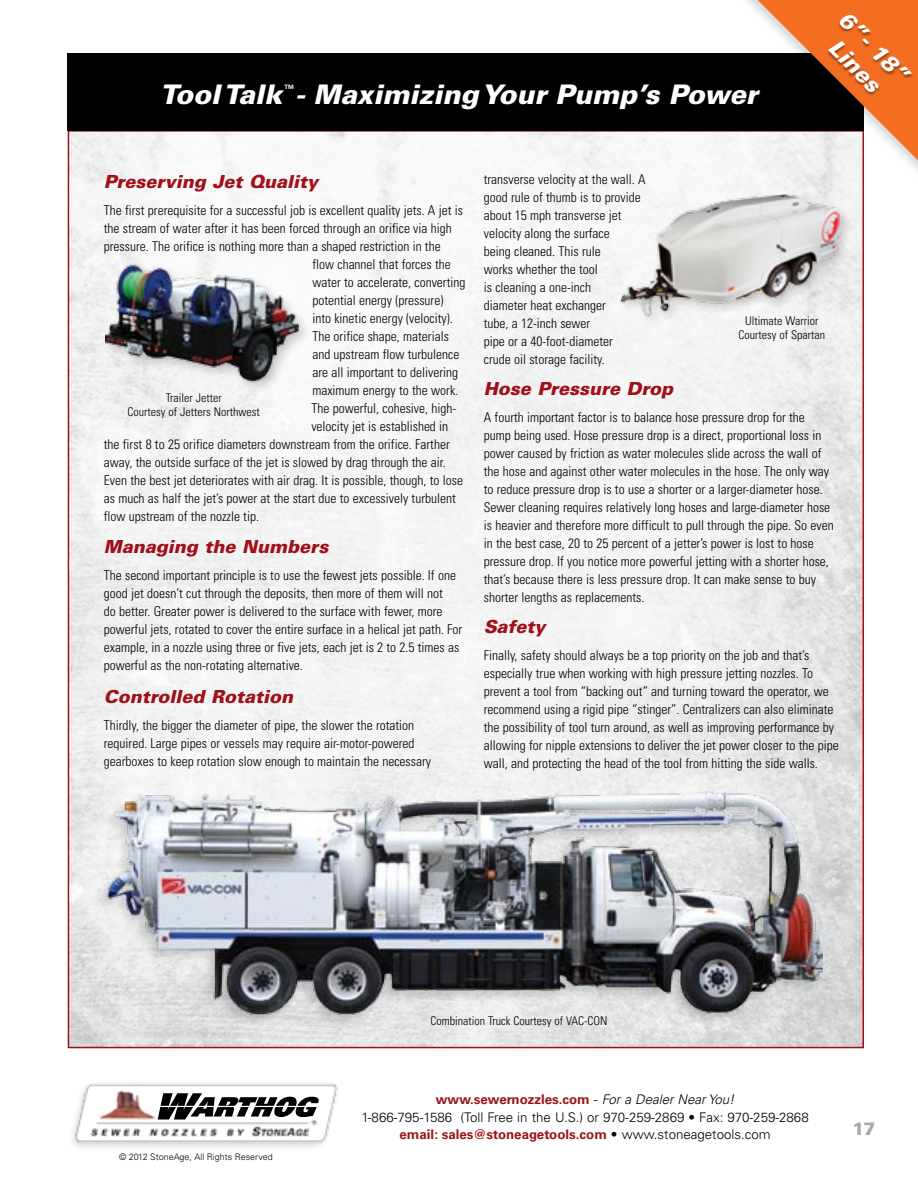
<style>
.page{position:relative;width:918px;height:1188px;background:#fff}
.page>*{position:absolute;margin:0;border:0;box-sizing:border-box;transform-origin:0 0}
.t1{font:italic 900 27px "Univers LT Std";color:#fff}
.t2{font:italic 900 22.5px/27px "Univers LT Std";color:#fff;text-align:center}
.t3{font:italic 900 18px "Univers LT Std";color:#a10f18}
.t4{font:900 18px "Univers LT Std";color:#a7a9ac}
.t5{font:300 condensed 13.5px/18px "Univers LT Std";color:#000}
.t6{font:300 13.35px/17.7px "Univers LT Std";color:#000;text-align:center}
.t7{font:300 condensed 12px/13.5px "Univers LT Std";color:#000;text-align:center}
.t8{font:300 9px "Univers LT Std";color:#000}
.t9{font:700 6px "Univers LT Std";color:#fff}
.s1{font-weight:700;color:#991418}
.s2{font-style:italic}
</style>
<div class="page">
<div style="left:68px;top:53px;width:796px;height:78px;background:#000"></div>
<div style="left:100px;top:260px;width:213px;height:134px;background:#000;opacity:.2"></div>
<img style="left:105px;top:261px;width:194px;height:121px">
<div style="left:616px;top:190px;width:238px;height:139px;background:#000;opacity:.2"></div>
<img style="left:618px;top:192px;width:222px;height:124px">
<img style="left:72px;top:1083px;width:266px;height:64px">
<svg style="left:158px;top:1093px;width:162px;height:27px"></svg>
<div style="left:94px;top:790px;width:730px;height:238px;background:#000;opacity:.15"></div>
<img style="left:101px;top:791px;width:721px;height:234px">
<div style="left:733px;top:0;width:185px;height:188px;background:#000;opacity:.15"></div>
<svg style="left:758px;top:0;width:160px;height:160px"></svg>
<div style="left:826px;top:15px;width:88px;height:80px;background:#000;opacity:.4"></div>
<h1 class="t1" style="left:160px;top:78px;width:123px">Tool Talk</h1>
<p class="t9" style="left:284px;top:84px;width:11px">TM</p>
<h1 class="t1" style="left:295px;top:78px;width:466px">- Maximizing Your Pump’s Power</h1>
<h2 class="t2" style="left:852px;top:6px;width:91px;rotate:45deg">6”- 18”<br>Lines</h2>
<h3 class="t3" style="left:104px;top:170px;width:216px">Preserving Jet Quality</h3>
<p class="t5" style="left:104px;top:201px;width:361px">The first prerequisite for a successful job is excellent quality jets. A jet is</p>
<p class="t5" style="left:104px;top:219px;width:349px">the stream of water after it has been forced through an orifice via high</p>
<p class="t5" style="left:104px;top:237px;width:338px">pressure. The orifice is nothing more than a shaped restriction in the</p>
<p class="t5" style="left:312px;top:255px;width:140px">flow channel that forces the</p>
<p class="t5" style="left:312px;top:273px;width:155px">water to accelerate, converting</p>
<p class="t5" style="left:312px;top:291px;width:133px">potential energy (pressure)</p>
<p class="t5" style="left:312px;top:309px;width:142px">into kinetic energy (velocity).</p>
<p class="t5" style="left:312px;top:327px;width:138px">The orifice shape, materials</p>
<p class="t5" style="left:312px;top:345px;width:149px">and upstream flow turbulence</p>
<p class="t5" style="left:312px;top:363px;width:147px">are all important to delivering</p>
<p class="t5" style="left:312px;top:381px;width:147px">maximum energy to the work.</p>
<p class="t5" style="left:311px;top:399px;width:146px">The powerful, cohesive, high-</p>
<p class="t5" style="left:311px;top:417px;width:138px">velocity jet is established in</p>
<p class="t5" style="left:104px;top:435px;width:347px">the first 8 to 25 orifice diameters downstream from the orifice. Farther</p>
<p class="t5" style="left:104px;top:453px;width:343px">away, the outside surface of the jet is slowed by drag through the air.</p>
<p class="t5" style="left:104px;top:471px;width:361px">Even the best jet deteriorates with air drag. It is possible, though, to lose</p>
<p class="t5" style="left:104px;top:489px;width:353px">as much as half the jet’s power at the start due to excessively turbulent</p>
<p class="t5" style="left:104px;top:507px;width:157px">flow upstream of the nozzle tip.</p>
<h3 class="t3" style="left:104px;top:535px;width:226px">Managing the Numbers</h3>
<p class="t5" style="left:104px;top:566px;width:360px">The second important principle is to use the fewest jets possible. If one good jet doesn’t cut through the deposits, then more of them will not<br>do better. Greater power is delivered to the surface with fewer, more powerful jets, rotated to cover the entire surface in a helical jet path. For example, in a nozzle using three or five jets, each jet is 2 to 2.5 times as powerful as the non-rotating alternative.</p>
<h3 class="t3" style="left:104px;top:686px;width:191px">Controlled Rotation</h3>
<p class="t5" style="left:104px;top:717px;width:329px">Thirdly, the bigger the diameter of pipe, the slower the rotation required. Large pipes or vessels may require air-motor-powered gearboxes to keep rotation slow enough to maintain the necessary</p>
<p class="t7" style="left:128px;top:391px;width:134px">Trailer Jetter<br>Courtesy of Jetters Northwest</p>
<p class="t5" style="left:484px;top:171px;width:163px">transverse velocity at the wall. A good rule of thumb is to provide about 15 mph transverse jet velocity along the surface<br>being cleaned. This rule<br>works whether the tool<br>is cleaning a one-inch<br>diameter heat exchanger<br>tube, a 12-inch sewer<br>pipe or a 40-foot-diameter<br>crude oil storage facility.</p>
<h3 class="t3" style="left:484px;top:377px;width:191px">Hose Pressure Drop</h3>
<p class="t5" style="left:484px;top:408px;width:351px">A fourth important factor is to balance hose pressure drop for the pump being used. Hose pressure drop is a direct, proportional loss in power caused by friction as water molecules slide across the wall of the hose and against other water molecules in the hose. The only way to reduce pressure drop is to use a shorter or a larger-diameter hose.<br>Sewer cleaning requires relatively long hoses and large-diameter hose is heavier and therefore more difficult to pull through the pipe. So even in the best case, 20 to 25 percent of a jetter’s power is lost to hose pressure drop. If you notice more powerful jetting with a shorter hose, that’s because there is less pressure drop. It can make sense to buy shorter lengths as replacements.</p>
<h3 class="t3" style="left:484px;top:615px;width:63px">Safety</h3>
<p class="t5" style="left:484px;top:646px;width:357px">Finally, safety should always be a top priority on the job and that’s especially true when working with high pressure jetting nozzles. To prevent a tool from “backing out” and turning toward the operator, we recommend using a rigid pipe “stinger”. Centralizers can also eliminate the possibility of tool turn around, as well as improving performance by allowing for nipple extensions to deliver the jet power closer to the pipe wall, and protecting the head of the tool from hitting the side walls.</p>
<p class="t7" style="left:739px;top:314px;width:88px">Ultimate Warrior<br>Courtesy of Spartan</p>
<p class="t8" style="left:119px;top:1152px;width:155px">© 2012 StoneAge, All Rights Reserved</p>
<p class="t7" style="left:431px;top:1014px;width:179px">Combination Truck Courtesy of VAC-CON</p>
<p class="t6" style="left:362px;top:1090px;width:449px"><span class="s1">www.sewernozzles.com</span> - <span class="s2">For a Dealer Near You!<br></span>1-866-795-1586 (Toll Free in the U.S.) or 970-259-2869 • Fax: 970-259-2868 <span class="s1">email: sales@stoneagetools.com</span> • www.stoneagetools.com</p>
<h3 class="t4" style="left:853px;top:1117px;width:25px">17</h3>
</div>
